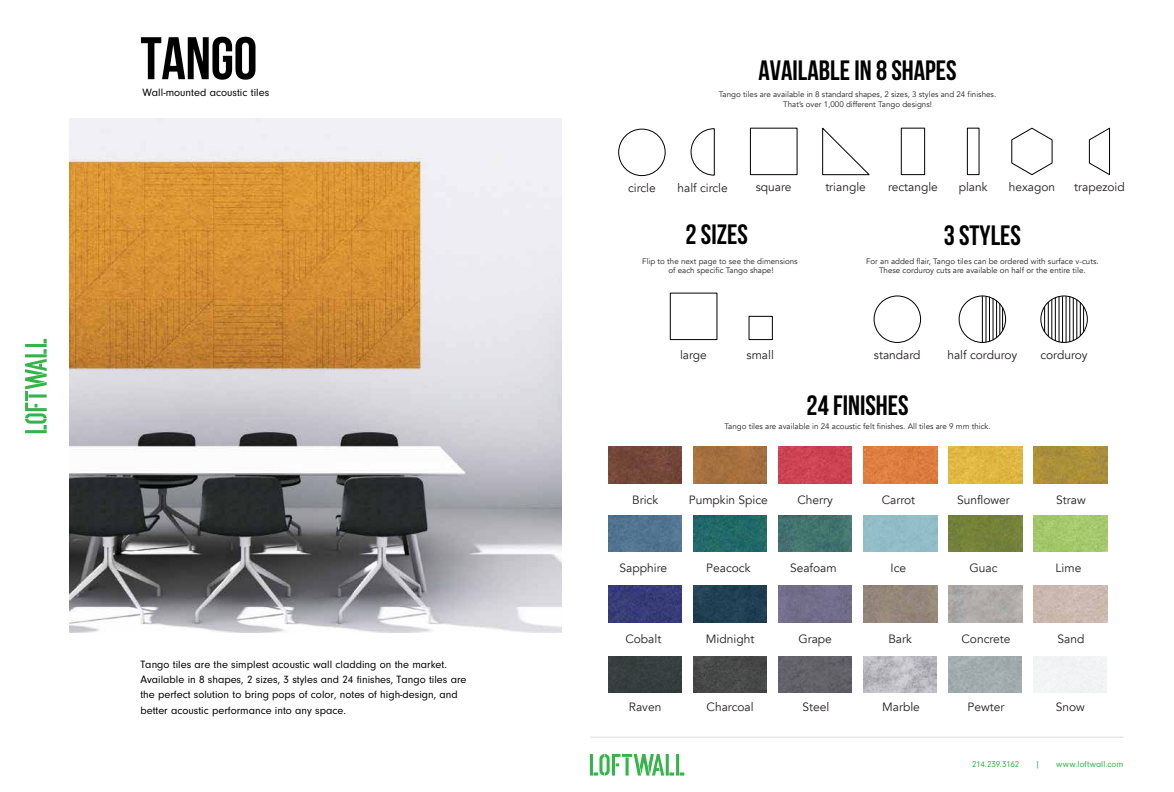
<style>
.page{position:relative;width:1174px;height:792px;background:#fff}
.page>*{position:absolute;margin:0;border:0;box-sizing:border-box;transform-origin:0 0}
.t1{font:700 60px "Bebas Neue";letter-spacing:-.005em;color:#000}
.t2{font:700 28px "Bebas Neue";color:#000}
.t3{font:12px "Avenir";color:#231f20}
.t4{font:11px/15.2px "Neuzeit Gro";color:#000}
.t5{font:9px "Neuzeit Gro";color:#35b44a}
.t6{font:9px "Neuzeit Gro";letter-spacing:-.03em;color:#35b44a}
.t7{font:8px/9.6px "Avenir";color:#231f20;text-align:center}
</style>
<div class="page">
<svg style="left:25px;top:339px;width:22px;height:94px"></svg>
<svg style="left:590px;top:754px;width:94px;height:22px"></svg>
<hr style="left:590px;top:737px;width:533px;height:1px;background:#dcddde">
<img style="left:608px;top:447px;width:74px;height:36px">
<img style="left:693px;top:447px;width:74px;height:36px">
<img style="left:778px;top:447px;width:74px;height:36px">
<img style="left:863px;top:447px;width:74px;height:36px">
<img style="left:1033px;top:447px;width:74px;height:36px">
<img style="left:948px;top:515px;width:74px;height:37px">
<img style="left:1033px;top:515px;width:74px;height:37px">
<img style="left:608px;top:515px;width:74px;height:37px">
<img style="left:948px;top:447px;width:74px;height:36px">
<img style="left:778px;top:515px;width:74px;height:37px">
<img style="left:863px;top:586px;width:74px;height:36px">
<img style="left:693px;top:656px;width:74px;height:37px">
<img style="left:608px;top:586px;width:74px;height:36px">
<img style="left:948px;top:586px;width:74px;height:36px">
<img style="left:778px;top:586px;width:74px;height:36px">
<img style="left:863px;top:656px;width:74px;height:37px">
<img style="left:693px;top:586px;width:74px;height:36px">
<div style="left:608px;top:656px;width:74px;height:37px;background:#363e3e"></div>
<img style="left:693px;top:515px;width:74px;height:37px">
<img style="left:948px;top:656px;width:74px;height:37px">
<img style="left:1033px;top:586px;width:74px;height:36px">
<div style="left:778px;top:656px;width:74px;height:37px;background:#636268"></div>
<div style="left:618px;top:129px;width:47px;height:47px;border:1px solid #000;border-radius:50%"></div>
<svg style="left:690px;top:128px;width:25px;height:48px"></svg>
<div style="left:750px;top:128px;width:47px;height:47px;border:1px solid #000"></div>
<svg style="left:822px;top:127px;width:48px;height:48px"></svg>
<svg style="left:1011px;top:127px;width:41px;height:49px"></svg>
<svg style="left:1088px;top:127px;width:22px;height:49px"></svg>
<div style="left:901px;top:128px;width:24px;height:47px;border:1px solid #000"></div>
<div style="left:967px;top:128px;width:12px;height:47px;border:1px solid #000"></div>
<div style="left:873px;top:296px;width:48px;height:47px;border:1px solid #000;border-radius:50%"></div>
<div style="left:1040px;top:296px;width:47px;height:47px;border:1px solid #000;border-radius:50%"></div>
<hr style="left:1065px;top:297px;width:1px;height:45px;background:#000">
<hr style="left:1062px;top:297px;width:1px;height:45px;background:#000">
<hr style="left:1069px;top:297px;width:1px;height:45px;background:#000">
<hr style="left:1073px;top:298px;width:1px;height:42px;background:#000">
<hr style="left:1076px;top:300px;width:1px;height:38px;background:#000">
<hr style="left:1080px;top:303px;width:1px;height:33px;background:#000">
<svg style="left:1083px;top:307px;width:1px;height:25px"></svg>
<hr style="left:1058px;top:297px;width:1px;height:45px;background:#000">
<hr style="left:1055px;top:298px;width:1px;height:43px;background:#000">
<hr style="left:1051px;top:300px;width:1px;height:39px;background:#000">
<hr style="left:1048px;top:302px;width:1px;height:34px;background:#000">
<svg style="left:1044px;top:307px;width:1px;height:25px"></svg>
<div style="left:958px;top:296px;width:48px;height:47px;border:1px solid #000;border-radius:50%"></div>
<hr style="left:982px;top:296px;width:1px;height:46px;background:#000">
<hr style="left:985px;top:296px;width:1px;height:46px;background:#000">
<hr style="left:989px;top:297px;width:1px;height:44px;background:#000">
<hr style="left:992px;top:299px;width:1px;height:41px;background:#000">
<hr style="left:996px;top:301px;width:1px;height:36px;background:#000">
<hr style="left:999px;top:304px;width:1px;height:30px;background:#000">
<svg style="left:1002px;top:308px;width:1px;height:23px"></svg>
<div style="left:670px;top:293px;width:47px;height:47px;border:1px solid #000"></div>
<div style="left:748px;top:316px;width:24px;height:24px;border:1px solid #000"></div>
<img style="left:69px;top:119px;width:493px;height:514px">
<h1 class="t1" style="left:140px;top:26px;width:118px">TANGO</h1>
<h3 class="t4" style="left:142px;top:85px;width:128px">Wall-mounted acoustic tiles</h3>
<p class="t4" style="left:140px;top:657px;width:327px">Tango tiles are the simplest acoustic wall cladding on the market.<br>Available in 8 shapes, 2 sizes, 3 styles and 24 finishes, Tango tiles are the perfect solution to bring pops of color, notes of high-design, and better acoustic performance into any space.</p>
<h2 class="t2" style="left:758px;top:55px;width:199px">AVAILABLE IN 8 SHAPES</h2>
<p class="t7" style="left:719px;top:90px;width:279px">Tango tiles are available in 8 standard shapes, 2 sizes, 3 styles and 24 finishes.<br>That’s over 1,000 different Tango designs!</p>
<h3 class="t3" style="left:628px;top:181px;width:29px">circle</h3>
<h3 class="t3" style="left:677px;top:180px;width:52px">half circle</h3>
<h3 class="t3" style="left:756px;top:180px;width:37px">square</h3>
<h3 class="t3" style="left:825px;top:180px;width:42px">triangle</h3>
<h3 class="t3" style="left:888px;top:180px;width:51px">rectangle</h3>
<h3 class="t3" style="left:958px;top:180px;width:30px">plank</h3>
<h3 class="t3" style="left:1008px;top:180px;width:48px">hexagon</h3>
<h3 class="t3" style="left:1074px;top:180px;width:52px">trapezoid</h3>
<h2 class="t2" style="left:943px;top:220px;width:79px">3 STYLES</h2>
<h2 class="t2" style="left:685px;top:219px;width:64px">2 SIZES</h2>
<p class="t7" style="left:642px;top:256px;width:157px">Flip to the next page to see the dimensions of each specific Tango shape!</p>
<p class="t7" style="left:866px;top:256px;width:234px">For an added flair, Tango tiles can be ordered with surface v-cuts.<br>These corduroy cuts are available on half or the entire tile.</p>
<h3 class="t3" style="left:680px;top:348px;width:28px">large</h3>
<h3 class="t3" style="left:746px;top:348px;width:29px">small</h3>
<h3 class="t3" style="left:947px;top:348px;width:72px">half corduroy</h3>
<h3 class="t3" style="left:874px;top:348px;width:48px">standard</h3>
<h3 class="t3" style="left:1040px;top:348px;width:49px">corduroy</h3>
<h2 class="t2" style="left:806px;top:390px;width:103px">24 FINISHES</h2>
<p class="t7" style="left:724px;top:422px;width:268px">Tango tiles are available in 24 acoustic felt finishes. All tiles are 9 mm thick.</p>
<h3 class="t3" style="left:632px;top:493px;width:27px">Brick</h3>
<h3 class="t3" style="left:689px;top:493px;width:81px">Pumpkin Spice</h3>
<h3 class="t3" style="left:797px;top:493px;width:37px">Cherry</h3>
<h3 class="t3" style="left:881px;top:493px;width:35px">Carrot</h3>
<h3 class="t3" style="left:957px;top:493px;width:54px">Sunflower</h3>
<h3 class="t3" style="left:1056px;top:493px;width:31px">Straw</h3>
<h3 class="t3" style="left:619px;top:561px;width:49px">Sapphire</h3>
<h3 class="t3" style="left:706px;top:561px;width:46px">Peacock</h3>
<h3 class="t3" style="left:790px;top:561px;width:48px">Seafoam</h3>
<h3 class="t3" style="left:890px;top:561px;width:17px">Ice</h3>
<h3 class="t3" style="left:969px;top:561px;width:30px">Guac</h3>
<h3 class="t3" style="left:1055px;top:561px;width:27px">Lime</h3>
<h3 class="t3" style="left:625px;top:632px;width:37px">Cobalt</h3>
<h3 class="t3" style="left:706px;top:632px;width:50px">Midnight</h3>
<h3 class="t3" style="left:798px;top:632px;width:35px">Grape</h3>
<h3 class="t3" style="left:888px;top:632px;width:25px">Bark</h3>
<h3 class="t3" style="left:961px;top:632px;width:51px">Concrete</h3>
<h3 class="t3" style="left:1057px;top:632px;width:28px">Sand</h3>
<h3 class="t3" style="left:629px;top:699px;width:34px">Raven</h3>
<h3 class="t3" style="left:706px;top:699px;width:49px">Charcoal</h3>
<h3 class="t3" style="left:802px;top:699px;width:28px">Steel</h3>
<h3 class="t3" style="left:882px;top:699px;width:39px">Marble</h3>
<h3 class="t3" style="left:967px;top:699px;width:38px">Pewter</h3>
<h3 class="t3" style="left:1055px;top:699px;width:31px">Snow</h3>
<p class="t6" style="left:972px;top:759px;width:49px">214.239.3162</p>
<p class="t5" style="left:1035px;top:759px;width:6px">|</p>
<p class="t5" style="left:1056px;top:759px;width:69px">www.loftwall.com</p>
</div>
